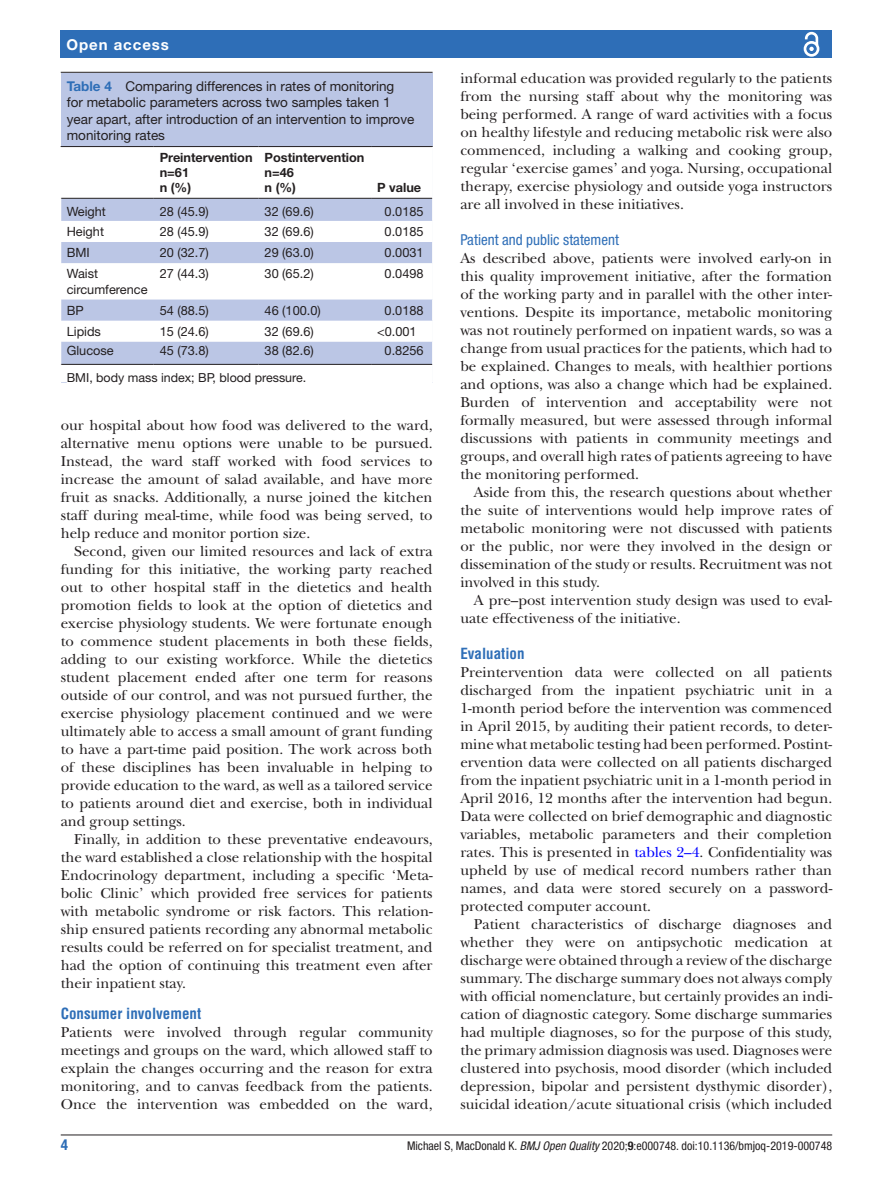
<style>
.page{position:relative;width:893px;height:1191px;background:#fff}
.page>*{position:absolute;margin:0;border:0;box-sizing:border-box;transform-origin:0 0}
.t1{font:15px/18px "New Baskerville";color:#231f20;text-align:justify}
.t2{font:700 condensed 15px "Helvetica LT Std";color:#2e6eb7}
.t3{font:condensed 15px "Helvetica Neue LT Std";color:#2e6eb7}
.t4{font:700 15px "Helvetica Neue LT Std";letter-spacing:.065em;color:#fff}
.t5{font:700 condensed 15px "Helvetica Neue LT Std";color:#2e6eb7}
.t6{font:13.5px/16.5px "Helvetica Neue LT Std";color:#231f20}
.t7{font:12.75px/15.3px "Helvetica Neue LT Std";color:#231f20}
.t8{font:700 12.75px/15.3px "Helvetica Neue LT Std";color:#231f20}
.t9{font:12.45px "Helvetica Neue LT Std";color:#231f20}
.t10{font:condensed 12px "Helvetica Neue LT Std";color:#231f20}
.s1{font-weight:700;color:#2e6eb7}
.s2{color:#00f}
.s3{font-style:italic}
.s4{font-weight:700}
</style>
<div class="page">
<hr style="left:61px;top:1134px;width:771px;height:1px;background:#231f20">
<div style="left:61px;top:31px;width:771px;height:27px;background:#2e6eb7"></div>
<svg style="left:803px;top:31px;width:17px;height:26px"></svg>
<div style="left:61px;top:73px;width:372px;height:309px;background:#bbc6e5"></div>
<hr style="left:61px;top:72px;width:372px;height:1px;background:#231f20">
<svg style="left:61px;top:147px;width:371px;height:235px;fill:#fff"></svg>
<hr style="left:61px;top:146px;width:93px;height:1px;background:#231f20">
<hr style="left:61px;top:198px;width:93px;height:1px;background:#231f20">
<hr style="left:154px;top:146px;width:105px;height:1px;background:#231f20">
<hr style="left:154px;top:198px;width:105px;height:1px;background:#231f20">
<hr style="left:259px;top:146px;width:112px;height:1px;background:#231f20">
<hr style="left:259px;top:198px;width:112px;height:1px;background:#231f20">
<hr style="left:371px;top:146px;width:62px;height:1px;background:#231f20">
<hr style="left:371px;top:198px;width:61px;height:1px;background:#231f20">
<hr style="left:154px;top:364px;width:105px;height:1px;background:#231f20">
<hr style="left:259px;top:364px;width:112px;height:1px;background:#231f20">
<hr style="left:61px;top:364px;width:93px;height:1px;background:#231f20">
<hr style="left:371px;top:364px;width:61px;height:1px;background:#231f20">
<hr style="left:432px;top:147px;width:1px;height:51px;background:#fff">
<svg style="left:432px;top:198px;width:1px;height:65px"></svg>
<hr style="left:432px;top:263px;width:1px;height:36px;background:#fff">
<svg style="left:432px;top:299px;width:1px;height:82px"></svg>
<hr style="left:67px;top:381px;width:366px;height:2px;background:#fff">
<p class="t4" style="left:66px;top:35px;width:104px">Open access</p>
<p class="t6" style="left:67px;top:77px;width:349px"><span class="s1">Table 4</span> Comparing differences in rates of monitoring<br>for metabolic parameters across two samples taken 1 year apart, after introduction of an intervention to improve monitoring rates</p>
<p class="t8" style="left:160px;top:149px;width:94px">Preintervention n=61<br>n (%)</p>
<p class="t8" style="left:265px;top:149px;width:101px">Postintervention n=46<br>n (%)</p>
<p class="t8" style="left:377px;top:180px;width:46px">P value</p>
<p class="t7" style="left:67px;top:204px;width:41px">Weight</p>
<p class="t7" style="left:160px;top:204px;width:51px">28 (45.9)</p>
<p class="t7" style="left:265px;top:204px;width:51px">32 (69.6)</p>
<p class="t7" style="left:385px;top:204px;width:40px">0.0185</p>
<p class="t7" style="left:67px;top:224px;width:39px">Height</p>
<p class="t7" style="left:160px;top:224px;width:51px">28 (45.9)</p>
<p class="t7" style="left:265px;top:224px;width:51px">32 (69.6)</p>
<p class="t7" style="left:385px;top:224px;width:40px">0.0185</p>
<p class="t7" style="left:67px;top:245px;width:25px">BMI</p>
<p class="t7" style="left:160px;top:245px;width:51px">20 (32.7)</p>
<p class="t7" style="left:265px;top:245px;width:51px">29 (63.0)</p>
<p class="t7" style="left:385px;top:245px;width:40px">0.0031</p>
<p class="t7" style="left:67px;top:266px;width:82px">Waist circumference</p>
<p class="t7" style="left:160px;top:266px;width:51px">27 (44.3)</p>
<p class="t7" style="left:265px;top:266px;width:51px">30 (65.2)</p>
<p class="t7" style="left:385px;top:266px;width:40px">0.0498</p>
<p class="t7" style="left:67px;top:302px;width:18px">BP</p>
<p class="t7" style="left:160px;top:302px;width:51px">54 (88.5)</p>
<p class="t7" style="left:265px;top:302px;width:58px">46 (100.0)</p>
<p class="t7" style="left:385px;top:302px;width:40px">0.0188</p>
<p class="t7" style="left:67px;top:323px;width:36px">Lipids</p>
<p class="t7" style="left:160px;top:323px;width:51px">15 (24.6)</p>
<p class="t7" style="left:265px;top:323px;width:51px">32 (69.6)</p>
<p class="t7" style="left:377px;top:323px;width:41px">&lt;0.001</p>
<p class="t7" style="left:67px;top:343px;width:48px">Glucose</p>
<p class="t7" style="left:160px;top:343px;width:51px">45 (73.8)</p>
<p class="t7" style="left:265px;top:343px;width:51px">38 (82.6)</p>
<p class="t7" style="left:385px;top:343px;width:40px">0.8256</p>
<p class="t9" style="left:67px;top:370px;width:241px">BMI, body mass index; BP, blood pressure.</p>
<p class="t1" style="left:61px;top:416px;width:373px">our hospital about how food was delivered to the ward, alternative menu options were unable to be pursued.<br>Instead, the ward staff worked with food services to increase the amount of salad available, and have more fruit as snacks. Additionally, a nurse joined the kitchen staff during meal-time, while food was being served, to help reduce and monitor portion size.</p>
<p class="t1" style="left:61px;top:542px;width:373px;text-indent:14px">Second, given our limited resources and lack of extra funding for this initiative, the working party reached out to other hospital staff in the dietetics and health promotion fields to look at the option of dietetics and exercise physiology students. We were fortunate enough to commence student placements in both these fields, adding to our existing workforce. While the dietetics student placement ended after one term for reasons outside of our control, and was not pursued further, the exercise physiology placement continued and we were ultimately able to access a small amount of grant funding to have a part-time paid position. The work across both of these disciplines has been invaluable in helping to provide education to the ward, as well as a tailored service to patients around diet and exercise, both in individual and group settings.</p>
<p class="t1" style="left:61px;top:830px;width:373px;text-indent:14px">Finally, in addition to these preventative endeavours, the ward established a close relationship with the hospital Endocrinology department, including a specific ‘Meta&shy;bolic Clinic’ which provided free services for patients with metabolic syndrome or risk factors. This relation&shy;ship ensured patients recording any abnormal metabolic results could be referred on for specialist treatment, and had the option of continuing this treatment even after their inpatient stay.</p>
<p class="t2" style="left:61px;top:1004px;width:142px">Consumer involvement</p>
<p class="t1" style="left:61px;top:1023px;width:373px">Patients were involved through regular community meetings and groups on the ward, which allowed staff to explain the changes occurring and the reason for extra monitoring, and to canvas feedback from the patients.<br>Once the intervention was embedded on the ward,</p>
<p class="t1" style="left:460px;top:69px;width:373px">informal education was provided regularly to the patients from the nursing staff about why the monitoring was being performed. A range of ward activities with a focus on healthy lifestyle and reducing metabolic risk were also commenced, including a walking and cooking group, regular ‘exercise games’ and yoga. Nursing, occupational therapy, exercise physiology and outside yoga instructors are all involved in these initiatives.</p>
<p class="t3" style="left:460px;top:231px;width:160px">Patient and public statement</p>
<p class="t1" style="left:460px;top:249px;width:373px">As described above, patients were involved early-on in this quality improvement initiative, after the formation of the working party and in parallel with the other inter&shy;ventions. Despite its importance, metabolic monitoring was not routinely performed on inpatient wards, so was a change from usual practices for the patients, which had to be explained. Changes to meals, with healthier portions and options, was also a change which had be explained.<br>Burden of intervention and acceptability were not formally measured, but were assessed through informal discussions with patients in community meetings and groups, and overall high rates of patients agreeing to have the monitoring performed.</p>
<p class="t1" style="left:460px;top:483px;width:373px;text-indent:13px">Aside from this, the research questions about whether the suite of interventions would help improve rates of metabolic monitoring were not discussed with patients or the public, nor were they involved in the design or dissemination of the study or results. Recruitment was not involved in this study.</p>
<p class="t1" style="left:460px;top:591px;width:373px;text-indent:13px">A pre–post intervention study design was used to eval&shy;uate effectiveness of the initiative.</p>
<p class="t2" style="left:460px;top:644px;width:66px">Evaluation</p>
<p class="t1" style="left:460px;top:663px;width:373px">Preintervention data were collected on all patients discharged from the inpatient psychiatric unit in a 1-month period before the intervention was commenced in April 2015, by auditing their patient records, to deter&shy;mine what metabolic testing had been performed. Postint&shy;ervention data were collected on all patients discharged from the inpatient psychiatric unit in a 1-month period in April 2016, 12 months after the intervention had begun.<br>Data were collected on brief demographic and diagnostic variables, metabolic parameters and their completion rates. This is presented in <span class="s2">tables 2–4</span>. Confidentiality was upheld by use of medical record numbers rather than names, and data were stored securely on a password&shy;protected computer account.</p>
<p class="t1" style="left:460px;top:915px;width:373px;text-indent:14px">Patient characteristics of discharge diagnoses and whether they were on antipsychotic medication at discharge were obtained through a review of the discharge summary. The discharge summary does not always comply with official nomenclature, but certainly provides an indi&shy;cation of diagnostic category. Some discharge summaries had multiple diagnoses, so for the purpose of this study, the primary admission diagnosis was used. Diagnoses were clustered into psychosis, mood disorder (which included depression, bipolar and persistent dysthymic disorder), suicidal ideation/acute situational crisis (which included</p>
<p class="t5" style="left:61px;top:1135px;width:9px">4</p>
<p class="t10" style="left:407px;top:1138px;width:427px">Michael S, MacDonald K. <span class="s3">BMJ Open Quality</span> 2020;<span class="s4">9</span>:e000748. doi:10.1136/bmjoq-2019-000748</p>
</div>
